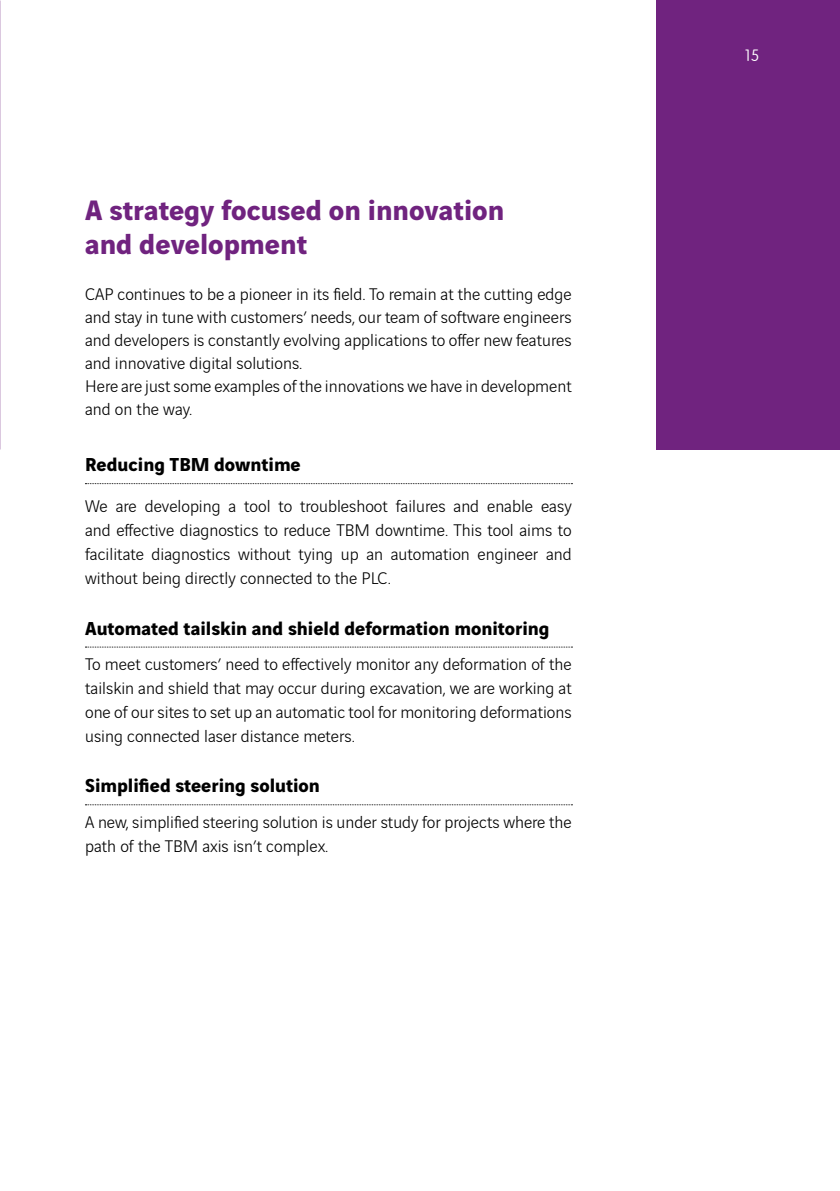
<style>
.page{position:relative;width:840px;height:1191px;background:#fff}
.page>*{position:absolute;margin:0;border:0;box-sizing:border-box;transform-origin:0 0}
.t1{font:700 30px/34px "Vinci Sans";color:#70237f}
.t2{font:700 20px "Vinci Sans";color:#000}
.t3{font:300 18px/24px "Vinci Sans";color:#000}
.t4{font:100 16px "VAG Rounded";color:#fff}
</style>
<div class="page">
<div style="left:656px;top:0;width:183px;height:449px;background:#70237f"></div>
<svg style="left:85px;top:483px;width:487px;height:1px"></svg>
<svg style="left:85px;top:646px;width:487px;height:1px"></svg>
<svg style="left:85px;top:804px;width:487px;height:1px"></svg>
<h1 class="t1" style="left:85px;top:190px;width:420px">A strategy focused on innovation and development</h1>
<p class="t3" style="left:85px;top:281px;width:488px;line-height:23px">CAP continues to be a pioneer in its field. To remain at the cutting edge and stay in tune with customers’ needs, our team of software engineers and developers is constantly evolving applications to offer new features and innovative digital solutions.<br>Here are just some examples of the innovations we have in development and on the way.</p>
<p class="t2" style="left:85px;top:449px;width:217px">Reducing TBM downtime</p>
<p class="t3" style="left:85px;top:493px;width:488px;text-align:justify">We are developing a tool to troubleshoot failures and enable easy and effective diagnostics to reduce TBM downtime. This tool aims to facilitate diagnostics without tying up an automation engineer and without being directly connected to the PLC.</p>
<p class="t2" style="left:85px;top:612px;width:465px">Automated tailskin and shield deformation monitoring</p>
<p class="t3" style="left:85px;top:650px;width:488px;text-align:justify">To meet customers’ need to effectively monitor any deformation of the tailskin and shield that may occur during excavation, we are working at one of our sites to set up an automatic tool for monitoring deformations using connected laser distance meters.</p>
<p class="t2" style="left:85px;top:770px;width:236px">Simplified steering solution</p>
<p class="t3" style="left:85px;top:808px;width:488px">A new, simplified steering solution is under study for projects where the path of the TBM axis isn’t complex.</p>
<p class="t4" style="left:744px;top:47px;width:16px">15</p>
</div>
